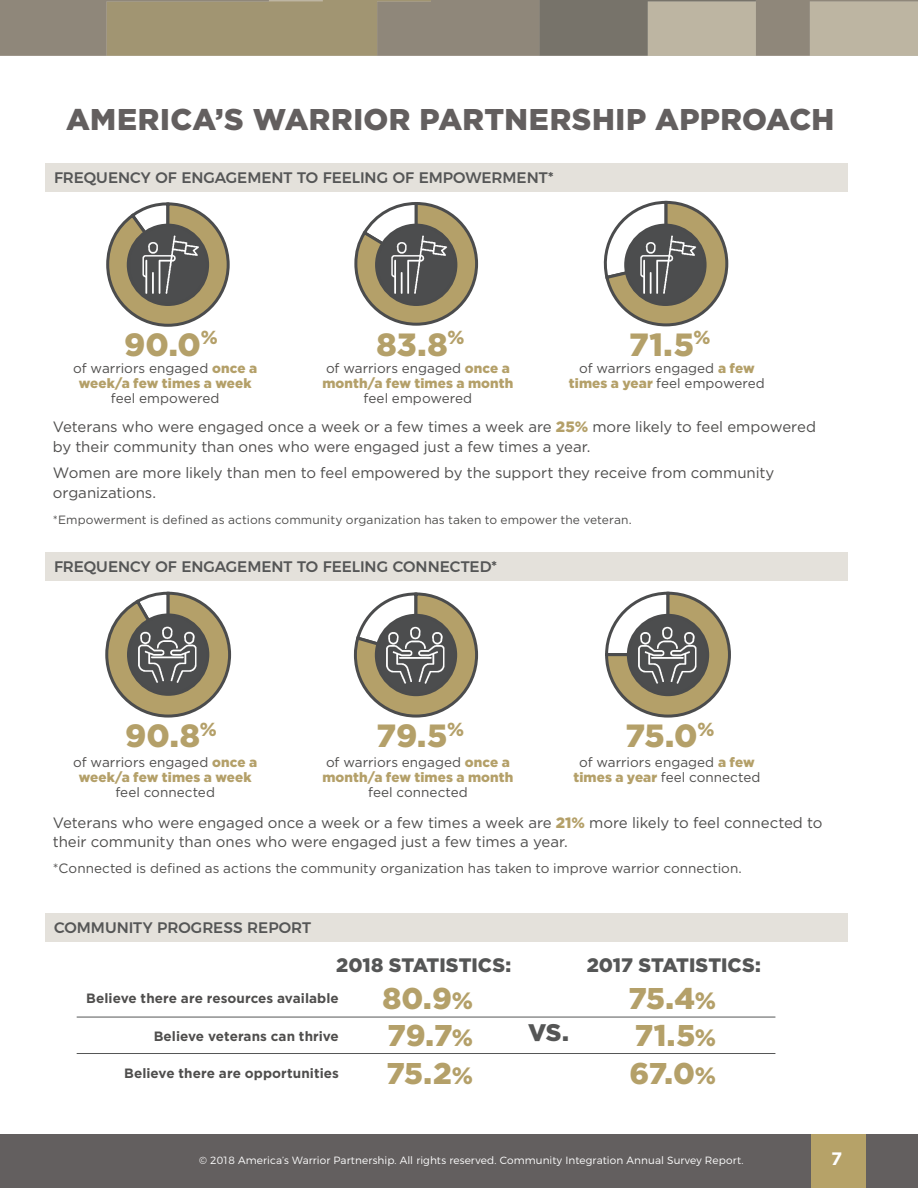
<style>
.page{position:relative;width:918px;height:1188px;background:#fff}
.page>*{position:absolute;margin:0;border:0;box-sizing:border-box;transform-origin:0 0}
.t1{font:900 32.1px "Gotham";color:#b4a069}
.t2{font:900 30px "Gotham";letter-spacing:.015em;color:#635f5f}
.t3{font:900 30px/37.5px "Gotham";letter-spacing:-.015em;color:#b4a069;text-align:justify}
.t4{font:900 24px "Gotham";color:#555656}
.t5{font:900 19.5px "Gotham";color:#555656}
.t6{font:700 18px "Gotham";color:#fff}
.t7{font:500 15.3px "Montserrat";color:#555656}
.t8{font:15px/19.5px "Gotham";letter-spacing:-.005em;color:#4f4e4d}
.t9{font:13.5px/15px "Gotham";letter-spacing:.005em;color:#4f4e4d;text-align:center}
.t10{font:900 13.5px/15px "Gotham";letter-spacing:.01em;color:#b4a069;text-align:center}
.t11{font:700 13.5px "Gotham";letter-spacing:.005em;color:#4f4e4d}
.t12{font:12px "Gotham";letter-spacing:.005em;color:#4f4e4d}
.t13{font:300 10.5px "Montserrat";letter-spacing:.01em;color:#fff}
.s1{font-weight:400;color:#4f4e4d}
.s2{font-weight:900;color:#b4a069}
.s3{font-size:23.55px}
</style>
<div class="page">
<svg style="left:605px;top:591px;width:126px;height:127px"></svg>
<svg style="left:105px;top:591px;width:127px;height:127px"></svg>
<svg style="left:603px;top:200px;width:126px;height:127px"></svg>
<svg style="left:354px;top:202px;width:125px;height:124px"></svg>
<svg style="left:106px;top:202px;width:124px;height:125px"></svg>
<div style="left:45px;top:163px;width:803px;height:28px;background:#e4e1db"></div>
<div style="left:45px;top:552px;width:803px;height:28px;background:#e4e1db"></div>
<div style="left:45px;top:914px;width:803px;height:28px;background:#e4e1db"></div>
<img style="left:131px;top:225px;width:77px;height:79px">
<div style="left:127px;top:224px;width:82px;height:82px;border:3px solid #4b4c4d;border-radius:50%"></div>
<img style="left:129px;top:615px;width:79px;height:79px;border-radius:40px">
<div style="left:127px;top:613px;width:82px;height:83px;border:3px solid #4b4c4d;border-radius:50%"></div>
<img style="left:379px;top:225px;width:77px;height:79px">
<div style="left:375px;top:224px;width:82px;height:82px;border:3px solid #4b4c4d;border-radius:50%"></div>
<img style="left:628px;top:225px;width:77px;height:79px">
<div style="left:624px;top:224px;width:83px;height:82px;border:3px solid #4b4c4d;border-radius:50%"></div>
<svg style="left:0;top:0;width:918px;height:56px;background:#9c937f"></svg>
<div style="left:0;top:1134px;width:918px;height:54px;background:#635f5f"></div>
<div style="left:811px;top:1134px;width:54px;height:54px;background:#b6a268"></div>
<svg style="left:353px;top:592px;width:126px;height:126px"></svg>
<img style="left:376px;top:615px;width:80px;height:80px;border-radius:40px">
<div style="left:375px;top:614px;width:82px;height:82px;border:3px solid #4b4c4d;border-radius:50%"></div>
<img style="left:628px;top:615px;width:80px;height:80px;border-radius:40px">
<div style="left:627px;top:614px;width:82px;height:82px;border:3px solid #4b4c4d;border-radius:50%"></div>
<hr style="left:77px;top:1017px;width:698px;height:1px;background:#555656">
<hr style="left:77px;top:1053px;width:698px;height:1px;background:#555656">
<h2 class="t2" style="left:66px;top:99px;width:770px">AMERICA’S WARRIOR PARTNERSHIP APPROACH</h2>
<p class="t7" style="left:54px;top:165px;width:501px">FREQUENCY OF ENGAGEMENT TO FEELING OF EMPOWERMENT*</p>
<h1 class="t1" style="left:124px;top:322px;width:95px">90.0<sup>%</sup></h1>
<p class="t10" style="left:73px;top:361px;width:185px"><span class="s1">of warriors engaged</span> once a week/a few times a week</p>
<p class="t9" style="left:111px;top:391px;width:110px">feel empowered</p>
<h1 class="t1" style="left:376px;top:322px;width:90px">83.8<sup>%</sup></h1>
<p class="t10" style="left:322px;top:361px;width:193px;text-align:left"><span class="s1">of warriors engaged</span> once a month/a few times a month</p>
<p class="t9" style="left:364px;top:391px;width:110px">feel empowered</p>
<h1 class="t1" style="left:629px;top:322px;width:83px">71.5<sup>%</sup></h1>
<p class="t9" style="left:569px;top:361px;width:198px">of warriors engaged <span class="s2">a few times a year</span> feel empowered</p>
<p class="t8" style="left:53px;top:417px;width:765px">Veterans who were engaged once a week or a few times a week are <span class="s2">25%</span> more likely to feel empowered by their community than ones who were engaged just a few times a year.</p>
<p class="t8" style="left:53px;top:463px;width:723px">Women are more likely than men to feel empowered by the support they receive from community organizations.</p>
<p class="t12" style="left:53px;top:512px;width:580px">*Empowerment is defined as actions community organization has taken to empower the veteran.</p>
<p class="t7" style="left:54px;top:554px;width:445px">FREQUENCY OF ENGAGEMENT TO FEELING CONNECTED*</p>
<h1 class="t1" style="left:125px;top:714px;width:93px">90.8<sup>%</sup></h1>
<h1 class="t1" style="left:377px;top:714px;width:89px">79.5<sup>%</sup></h1>
<h1 class="t1" style="left:625px;top:714px;width:90px">75.0<sup>%</sup></h1>
<p class="t10" style="left:73px;top:754px;width:185px"><span class="s1">of warriors engaged</span> once a week/a few times a week</p>
<p class="t9" style="left:115px;top:784px;width:101px">feel connected</p>
<p class="t10" style="left:322px;top:754px;width:193px;text-align:left"><span class="s1">of warriors engaged</span> once a month/a few times a month</p>
<p class="t9" style="left:368px;top:784px;width:101px">feel connected</p>
<p class="t9" style="left:573px;top:754px;width:189px">of warriors engaged <span class="s2">a few times a year</span> feel connected</p>
<p class="t8" style="left:53px;top:812px;width:771px">Veterans who were engaged once a week or a few times a week are <span class="s2">21%</span> more likely to feel connected to their community than ones who were engaged just a few times a year.</p>
<p class="t9" style="left:53px;top:861px;width:691px">*Connected is defined as actions the community organization has taken to improve warrior connection.</p>
<p class="t7" style="left:54px;top:916px;width:259px">COMMUNITY PROGRESS REPORT</p>
<h3 class="t5" style="left:336px;top:951px;width:176px">2018 STATISTICS:</h3>
<h3 class="t5" style="left:587px;top:951px;width:176px">2017 STATISTICS:</h3>
<p class="t11" style="left:86px;top:989px;width:254px">Believe there are resources available</p>
<p class="t11" style="left:154px;top:1027px;width:187px">Believe veterans can thrive</p>
<p class="t11" style="left:124px;top:1064px;width:216px">Believe there are opportunities</p>
<h2 class="t3" style="left:382px;top:979px;width:92px">80.9<span class="s3">% </span>79.7<span class="s3">% </span>75.2<span class="s3">%</span></h2>
<h2 class="t3" style="left:628px;top:979px;width:89px">75.4<span class="s3">% </span>71.5<span class="s3">% </span>67.0<span class="s3">%</span></h2>
<h3 class="t4" style="left:528px;top:1016px;width:42px">VS.</h3>
<p class="t13" style="left:199px;top:1152px;width:546px">© 2018 America’s Warrior Partnership. All rights reserved. Community Integration Annual Survey Report.</p>
<p class="t6" style="left:831px;top:1146px;width:13px">7</p>
</div>
